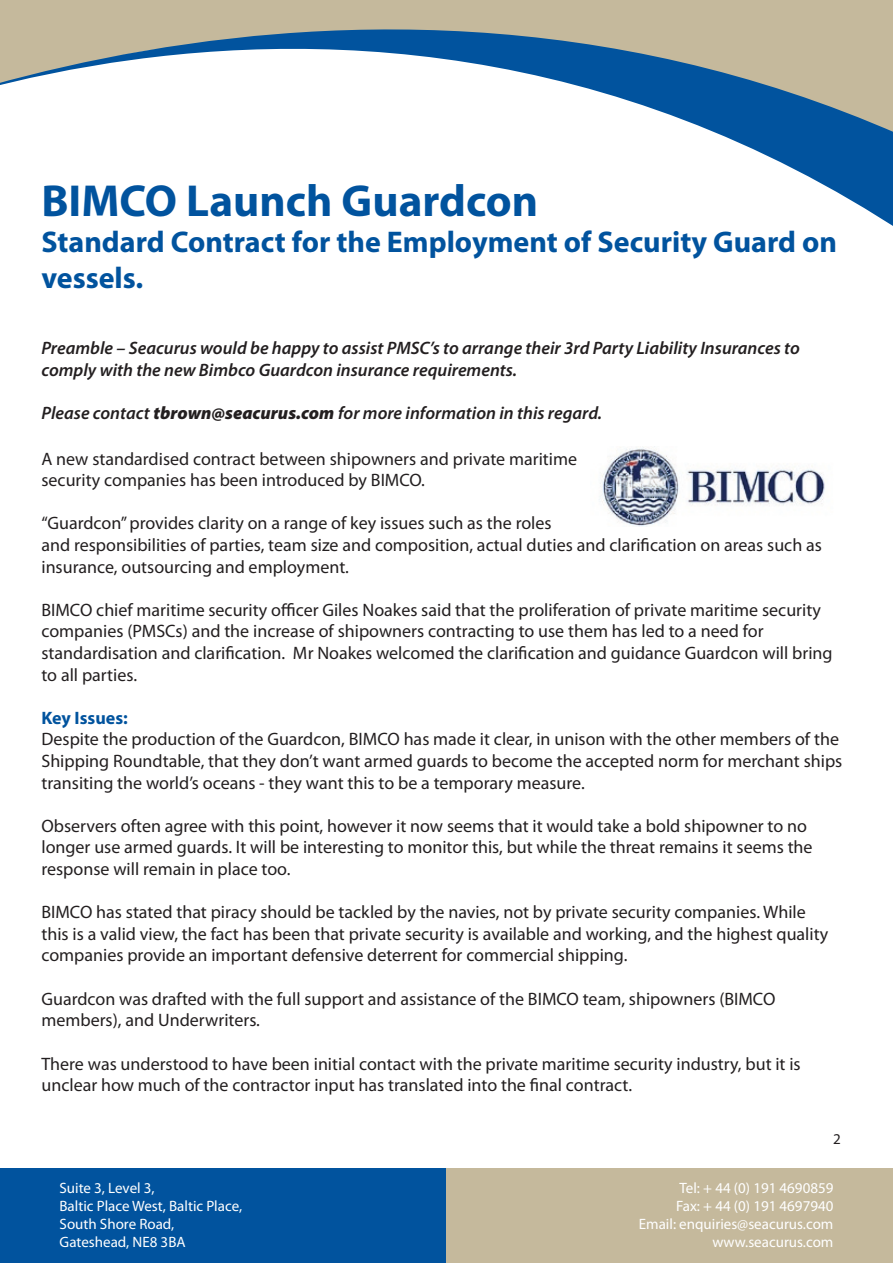
<style>
.page{position:relative;width:893px;height:1263px;background:#fff}
.page>*{position:absolute;margin:0;border:0;box-sizing:border-box;transform-origin:0 0}
.t1{font:700 45px "Myriad Pro";color:#01539e}
.t2{font:700 30px/36px "Myriad Pro";color:#01539e}
.t3{font:18px/21.6px "Myriad Pro";color:#231f20}
.t4{font:italic 600 18px/21.6px "Myriad Pro";color:#231f20}
.t5{font:700 18px "Myriad Pro";color:#01539e}
.t6{font:15px/18px "Myriad Pro";color:#fff}
.t7{font:15px "Myriad Pro";color:#231f20}
.s1{font-weight:900}
</style>
<div class="page">
<div style="left:0;top:1169px;width:446px;height:94px;background:#01539e"></div>
<div style="left:446px;top:1169px;width:447px;height:94px;background:#c5b99c"></div>
<svg style="left:0;top:0;width:893px;height:527px"></svg>
<img style="left:591px;top:446px;width:243px;height:80px">
<h1 class="t1" style="left:41px;top:172px;width:498px">BIMCO Launch Guardcon</h1>
<h2 class="t2" style="left:41px;top:223px;width:797px">Standard Contract for the Employment of Security Guard on vessels.</h2>
<p class="t4" style="left:41px;top:337px;width:760px">Preamble – Seacurus would be happy to assist PMSC’s to arrange their 3rd Party Liability Insurances to comply with the new Bimbco Guardcon insurance requirements.</p>
<p class="t4" style="left:41px;top:402px;width:562px">Please contact <span class="s1">tbrown@seacurus.com</span> for more information in this regard.</p>
<p class="t3" style="left:41px;top:447px;width:537px">A new standardised contract between shipowners and private maritime security companies has been introduced by BIMCO.</p>
<p class="t3" style="left:41px;top:512px;width:782px">“Guardcon” provides clarity on a range of key issues such as the roles<br>and responsibilities of parties, team size and composition, actual duties and clarification on areas such as insurance, outsourcing and employment.</p>
<p class="t3" style="left:41px;top:599px;width:793px">BIMCO chief maritime security officer Giles Noakes said that the proliferation of private maritime security companies (PMSCs) and the increase of shipowners contracting to use them has led to a need for standardisation and clarification. Mr Noakes welcomed the clarification and guidance Guardcon will bring to all parties.</p>
<p class="t5" style="left:41px;top:706px;width:88px">Key Issues:</p>
<p class="t3" style="left:41px;top:728px;width:802px">Despite the production of the Guardcon, BIMCO has made it clear, in unison with the other members of the<br>Shipping Roundtable, that they don’t want armed guards to become the accepted norm for merchant ships transiting the world’s oceans - they want this to be a temporary measure.</p>
<p class="t3" style="left:41px;top:815px;width:773px">Observers often agree with this point, however it now seems that it would take a bold shipowner to no longer use armed guards. It will be interesting to monitor this, but while the threat remains it seems the response will remain in place too.</p>
<p class="t3" style="left:41px;top:901px;width:788px">BIMCO has stated that piracy should be tackled by the navies, not by private security companies. While this is a valid view, the fact has been that private security is available and working, and the highest quality companies provide an important defensive deterrent for commercial shipping.</p>
<p class="t3" style="left:41px;top:987px;width:735px">Guardcon was drafted with the full support and assistance of the BIMCO team, shipowners (BIMCO members), and Underwriters.</p>
<p class="t3" style="left:41px;top:1052px;width:761px">There was understood to have been initial contact with the private maritime security industry, but it is unclear how much of the contractor input has translated into the final contract.</p>
<p class="t7" style="left:833px;top:1130px;width:9px">2</p>
<p class="t6" style="left:60px;top:1179px;width:184px">Suite 3, Level 3,<br>Baltic Place West, Baltic Place,<br>South Shore Road,<br>Gateshead, NE8 3BA</p>
<p class="t6" style="left:639px;top:1179px;width:196px;text-align:right">Tel: + 44 (0) 191 4690859<br>Fax: + 44 (0) 191 4697940<br>Email: enquiries@seacurus.com www.seacurus.com</p>
</div>
